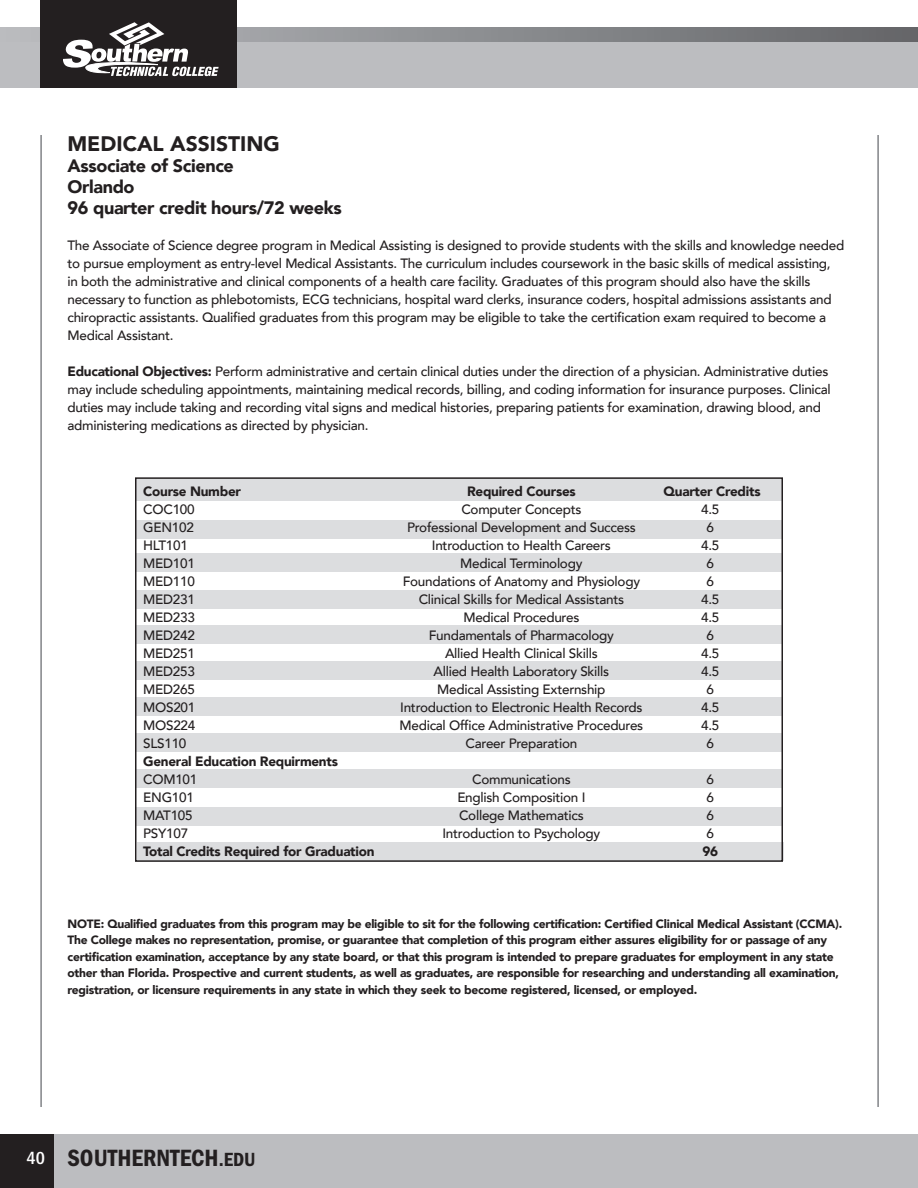
<style>
.page{position:relative;width:918px;height:1188px;background:#fff}
.page>*{position:absolute;margin:0;border:0;box-sizing:border-box;transform-origin:0 0}
.t1{font:600 condensed 24.45px "Franklin Gothic";color:#231f20}
.t2{font:900 21px "Avenir LT";color:#231f20}
.t3{font:900 18px/21px "Avenir LT";letter-spacing:-.02em;color:#231f20}
.t4{font:500 13.5px/18px "Avenir LT";letter-spacing:-.02em;color:#231f20}
.t5{font:900 13.5px "Avenir LT";letter-spacing:-.02em;color:#231f20}
.t6{font:900 12px/16.5px "Avenir LT";letter-spacing:-.02em;color:#231f20}
.s1{font-weight:900}
.s2{font-weight:500;font-size:18px;color:#fff}
.s3{font-size:19.8px}
</style>
<div class="page">
<div style="left:0;top:41px;width:918px;height:47px;background:#bcbdc0"></div>
<div style="left:0;top:1134px;width:54px;height:54px;background:#231f20"></div>
<div style="left:54px;top:1134px;width:864px;height:54px;background:#bcbdc0"></div>
<svg style="left:0;top:27px;width:918px;height:14px;background:#86888b"></svg>
<hr style="left:40px;top:135px;width:2px;height:972px;background:#939598">
<hr style="left:878px;top:135px;width:1px;height:972px;background:#939598">
<div style="left:40px;top:0;width:197px;height:87px;background:#231f20"></div>
<svg style="left:63px;top:22px;width:156px;height:54px"></svg>
<div style="left:136px;top:479px;width:647px;height:22px;background:#dcdddf"></div>
<div style="left:136px;top:520px;width:647px;height:18px;background:#dcdddf"></div>
<div style="left:136px;top:662px;width:647px;height:18px;background:#dcdddf"></div>
<div style="left:136px;top:697px;width:647px;height:19px;background:#dcdddf"></div>
<div style="left:136px;top:733px;width:647px;height:19px;background:#dcdddf"></div>
<div style="left:136px;top:769px;width:647px;height:19px;background:#dcdddf"></div>
<div style="left:136px;top:807px;width:647px;height:18px;background:#dcdddf"></div>
<div style="left:136px;top:590px;width:647px;height:19px;background:#dcdddf"></div>
<div style="left:136px;top:554px;width:647px;height:18px;background:#dcdddf"></div>
<div style="left:136px;top:626px;width:647px;height:18px;background:#dcdddf"></div>
<div style="left:138px;top:842px;width:646px;height:18px;background:#dcdddf"></div>
<div style="left:135px;top:477px;width:648px;height:385px;border:2px solid #231f20"></div>
<h2 class="t2" style="left:68px;top:131px;width:214px">MEDICAL ASSISTING</h2>
<h3 class="t3" style="left:68px;top:155px;width:276px">Associate of Science<br>Orlando<br>96 quarter credit hours/72 weeks</h3>
<p class="t4" style="left:68px;top:237px;width:778px">The Associate of Science degree program in Medical Assisting is designed to provide students with the skills and knowledge needed to pursue employment as entry-level Medical Assistants. The curriculum includes coursework in the basic skills of medical assisting, in both the administrative and clinical components of a health care facility. Graduates of this program should also have the skills necessary to function as phlebotomists, ECG technicians, hospital ward clerks, insurance coders, hospital admissions assistants and chiropractic assistants. Qualified graduates from this program may be eligible to take the certification exam required to become a Medical Assistant.</p>
<p class="t4" style="left:68px;top:363px;width:765px"><span class="s1">Educational Objectives:</span> Perform administrative and certain clinical duties under the direction of a physician. Administrative duties may include scheduling appointments, maintaining medical records, billing, and coding information for insurance purposes. Clinical duties may include taking and recording vital signs and medical histories, preparing patients for examination, drawing blood, and administering medications as directed by physician.</p>
<p class="t5" style="left:143px;top:483px;width:99px">Course Number</p>
<p class="t5" style="left:467px;top:483px;width:110px">Required Courses</p>
<p class="t5" style="left:664px;top:483px;width:98px">Quarter Credits</p>
<p class="t4" style="left:143px;top:500px;width:53px">COC100</p>
<p class="t4" style="left:461px;top:500px;width:121px">Computer Concepts</p>
<p class="t4" style="left:701px;top:500px;width:20px">4.5</p>
<p class="t4" style="left:143px;top:518px;width:52px">GEN102</p>
<p class="t4" style="left:407px;top:518px;width:230px">Professional Development and Success</p>
<p class="t4" style="left:707px;top:518px;width:9px">6</p>
<p class="t4" style="left:143px;top:536px;width:46px">HLT101</p>
<p class="t4" style="left:432px;top:536px;width:181px">Introduction to Health Careers</p>
<p class="t4" style="left:701px;top:536px;width:20px">4.5</p>
<p class="t4" style="left:143px;top:554px;width:53px">MED101</p>
<p class="t4" style="left:460px;top:554px;width:124px">Medical Terminology</p>
<p class="t4" style="left:707px;top:554px;width:9px">6</p>
<p class="t4" style="left:143px;top:572px;width:53px">MED110</p>
<p class="t4" style="left:403px;top:572px;width:239px">Foundations of Anatomy and Physiology</p>
<p class="t4" style="left:707px;top:572px;width:9px">6</p>
<p class="t4" style="left:143px;top:590px;width:53px">MED231</p>
<p class="t4" style="left:419px;top:590px;width:207px">Clinical Skills for Medical Assistants</p>
<p class="t4" style="left:701px;top:590px;width:20px">4.5</p>
<p class="t4" style="left:143px;top:608px;width:53px">MED233</p>
<p class="t4" style="left:463px;top:608px;width:117px">Medical Procedures</p>
<p class="t4" style="left:701px;top:608px;width:20px">4.5</p>
<p class="t4" style="left:143px;top:626px;width:53px">MED242</p>
<p class="t4" style="left:429px;top:626px;width:187px">Fundamentals of Pharmacology</p>
<p class="t4" style="left:707px;top:626px;width:9px">6</p>
<p class="t4" style="left:143px;top:644px;width:53px">MED251</p>
<p class="t4" style="left:445px;top:644px;width:154px">Allied Health Clinical Skills</p>
<p class="t4" style="left:701px;top:644px;width:20px">4.5</p>
<p class="t4" style="left:143px;top:662px;width:53px">MED253</p>
<p class="t4" style="left:434px;top:662px;width:177px">Allied Health Laboratory Skills</p>
<p class="t4" style="left:701px;top:662px;width:20px">4.5</p>
<p class="t4" style="left:143px;top:680px;width:53px">MED265</p>
<p class="t4" style="left:437px;top:680px;width:170px">Medical Assisting Externship</p>
<p class="t4" style="left:707px;top:680px;width:9px">6</p>
<p class="t4" style="left:143px;top:698px;width:54px">MOS201</p>
<p class="t4" style="left:400px;top:698px;width:244px">Introduction to Electronic Health Records</p>
<p class="t4" style="left:701px;top:698px;width:20px">4.5</p>
<p class="t4" style="left:143px;top:716px;width:54px">MOS224</p>
<p class="t4" style="left:400px;top:716px;width:245px">Medical Office Administrative Procedures</p>
<p class="t4" style="left:701px;top:716px;width:20px">4.5</p>
<p class="t4" style="left:143px;top:734px;width:45px">SLS110</p>
<p class="t4" style="left:466px;top:734px;width:113px">Career Preparation</p>
<p class="t4" style="left:707px;top:734px;width:9px">6</p>
<p class="t5" style="left:143px;top:753px;width:196px">General Education Requirments</p>
<p class="t4" style="left:143px;top:770px;width:56px">COM101</p>
<p class="t4" style="left:472px;top:770px;width:100px">Communications</p>
<p class="t4" style="left:707px;top:770px;width:9px">6</p>
<p class="t4" style="left:143px;top:788px;width:52px">ENG101</p>
<p class="t4" style="left:457px;top:788px;width:130px">English Composition I</p>
<p class="t4" style="left:707px;top:788px;width:9px">6</p>
<p class="t4" style="left:143px;top:806px;width:51px">MAT105</p>
<p class="t4" style="left:459px;top:806px;width:126px">College Mathematics</p>
<p class="t4" style="left:707px;top:806px;width:9px">6</p>
<p class="t4" style="left:143px;top:824px;width:46px">PSY107</p>
<p class="t4" style="left:442px;top:824px;width:159px">Introduction to Psychology</p>
<p class="t4" style="left:707px;top:824px;width:9px">6</p>
<p class="t5" style="left:143px;top:843px;width:233px">Total Credits Required for Graduation</p>
<p class="t5" style="left:702px;top:843px;width:17px">96</p>
<p class="t6" style="left:68px;top:915px;width:776px">NOTE: Qualified graduates from this program may be eligible to sit for the following certification: Certified Clinical Medical Assistant (CCMA).<br>The College makes no representation, promise, or guarantee that completion of this program either assures eligibility for or passage of any certification examination, acceptance by any state board, or that this program is intended to prepare graduates for employment in any state other than Florida. Prospective and current students, as well as graduates, are responsible for researching and understanding all examination, registration, or licensure requirements in any state in which they seek to become registered, licensed, or employed.</p>
<h1 class="t1" style="left:27px;top:1144px;width:231px"><span class="s2">40</span> SOUTHERNTECH<span class="s3">.EDU</span></h1>
</div>
